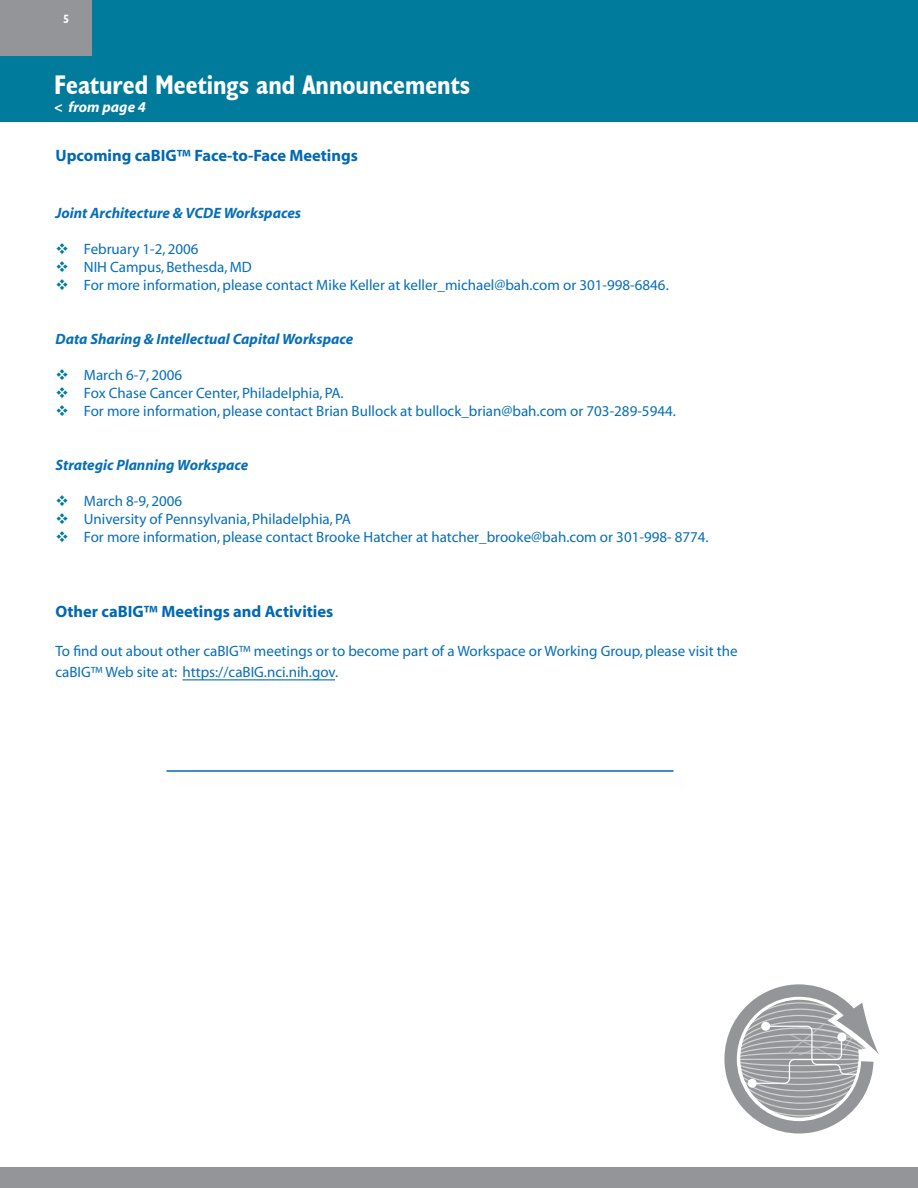
<style>
.page{position:relative;width:918px;height:1188px;background:#fff}
.page>*{position:absolute;margin:0;border:0;box-sizing:border-box;transform-origin:0 0}
.t1{font:700 condensed 27px "Humanist 521 BT";color:#fff}
.t2{font:700 16.5px "Myriad";color:#0168b3}
.t3{font:15px/21px "Myriad";color:#086eb6}
.t4{font:italic 700 15px "Myriad";color:#086eb6}
.t5{font:italic 700 15px "Myriad";color:#fff}
.t6{font:700 condensed 12px "Humanist 521 BT";color:#fff}
.s1{color:#007b9c}
</style>
<div class="page">
<div style="left:0;top:0;width:918px;height:122px;background:#007b9c"></div>
<div style="left:0;top:1167px;width:918px;height:21px;background:#939598"></div>
<div style="left:0;top:0;width:92px;height:56px;background:#939598"></div>
<svg style="left:724px;top:984px;width:155px;height:150px"></svg>
<hr style="left:183px;top:679px;width:152px;height:1px;background:#086eb6">
<hr style="left:166px;top:770px;width:508px;height:2px;background:#0168b3">
<p class="t6" style="left:64px;top:11px;width:7px">5</p>
<h1 class="t1" style="left:54px;top:68px;width:418px">Featured Meetings and Announcements</h1>
<p class="t5" style="left:54px;top:99px;width:94px">&lt; from page 4</p>
<p class="t2" style="left:56px;top:147px;width:304px">Upcoming caBIG™ Face-to-Face Meetings</p>
<p class="t4" style="left:56px;top:205px;width:247px">Joint Architecture &amp; VCDE Workspaces</p>
<p class="t3" style="left:56px;top:239px;width:145px"><span class="s1">❖</span> February 1-2, 2006</p>
<p class="t3" style="left:56px;top:257px;width:198px"><span class="s1">❖</span> NIH Campus, Bethesda, MD</p>
<p class="t3" style="left:56px;top:275px;width:615px"><span class="s1">❖</span> For more information, please contact Mike Keller at keller_michael@bah.com or 301-998-6846.</p>
<p class="t4" style="left:56px;top:331px;width:299px">Data Sharing &amp; Intellectual Capital Workspace</p>
<p class="t3" style="left:56px;top:365px;width:128px"><span class="s1">❖</span> March 6-7, 2006</p>
<p class="t3" style="left:56px;top:383px;width:290px"><span class="s1">❖</span> Fox Chase Cancer Center, Philadelphia, PA.</p>
<p class="t3" style="left:56px;top:401px;width:622px"><span class="s1">❖</span> For more information, please contact Brian Bullock at bullock_brian@bah.com or 703-289-5944.</p>
<p class="t4" style="left:56px;top:457px;width:194px">Strategic Planning Workspace</p>
<p class="t3" style="left:56px;top:491px;width:128px"><span class="s1">❖</span> March 8-9, 2006</p>
<p class="t3" style="left:56px;top:509px;width:297px"><span class="s1">❖</span> University of Pennsylvania, Philadelphia, PA</p>
<p class="t3" style="left:56px;top:527px;width:655px"><span class="s1">❖</span> For more information, please contact Brooke Hatcher at hatcher_brooke@bah.com or 301-998- 8774.</p>
<p class="t2" style="left:56px;top:603px;width:279px">Other caBIG™ Meetings and Activities</p>
<p class="t3" style="left:56px;top:641px;width:684px">To find out about other caBIG™ meetings or to become part of a Workspace or Working Group, please visit the caBIG™ Web site at: https://caBIG.nci.nih.gov.</p>
</div>
